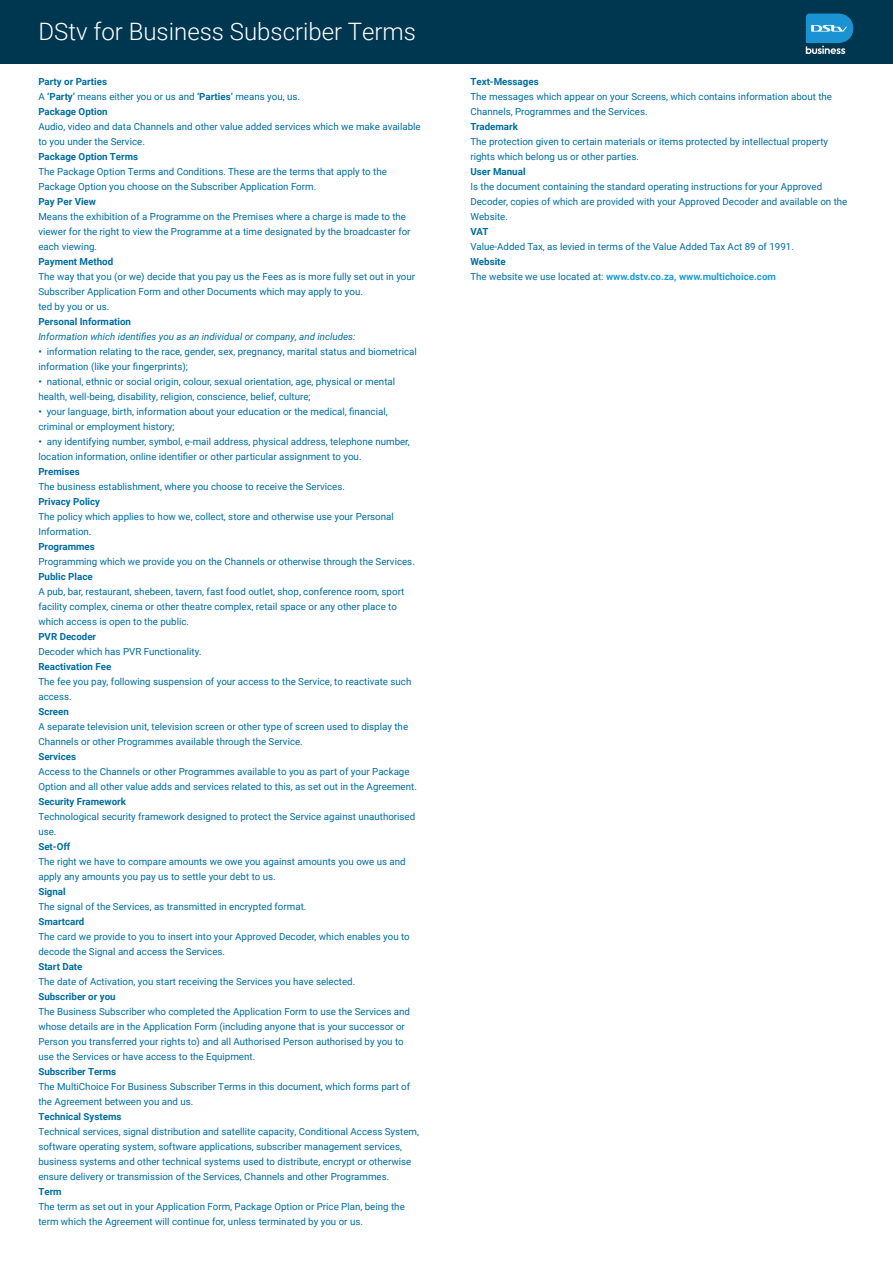
<style>
.page{position:relative;width:893px;height:1263px;background:#fff}
.page>*{position:absolute;margin:0;border:0;box-sizing:border-box;transform-origin:0 0}
.t1{font:300 24px "Roboto";color:#fff}
.t2{font:9.75px/15px "Roboto";color:#006d9f}
.t3{font:700 9.75px/15px "Roboto";color:#006d9f}
.t4{font:700 9.75px/15px "Roboto";color:#1e9dd8}
.t5{font:italic 9.75px "Roboto";color:#006d9f}
.s1{font-weight:400}
.s2{font-weight:700}
.s3{color:#006d9f}
.s4{font-weight:400;color:#006d9f}
</style>
<div class="page">
<div style="left:0;top:0;width:893px;height:64px;background:#003750"></div>
<svg style="left:806px;top:14px;width:47px;height:40px"></svg>
<h1 class="t1" style="left:38px;top:15px;width:379px">DStv for Business Subscriber Terms</h1>
<p class="t3" style="left:38px;top:74px;width:263px">Party or Parties<br><span class="s1">A</span> ‘Party’ <span class="s1">means either you or us and</span> ‘Parties’ <span class="s1">means you, us.<br></span>Package Option</p>
<p class="t2" style="left:38px;top:119px;width:384px">Audio, video and data Channels and other value added services which we make available to you under the Service.</p>
<p class="t3" style="left:38px;top:149px;width:101px">Package Option Terms</p>
<p class="t2" style="left:38px;top:164px;width:350px">The Package Option Terms and Conditions. These are the terms that apply to the<br>Package Option you choose on the Subscriber Application Form.</p>
<p class="t3" style="left:38px;top:194px;width:59px">Pay Per View</p>
<p class="t2" style="left:38px;top:209px;width:374px">Means the exhibition of a Programme on the Premises where a charge is made to the viewer for the right to view the Programme at a time designated by the broadcaster for each viewing.</p>
<p class="t3" style="left:38px;top:254px;width:76px">Payment Method</p>
<p class="t2" style="left:38px;top:269px;width:378px">The way that you (or we) decide that you pay us the Fees as is more fully set out in your<br>Subscriber Application Form and other Documents which may apply to you.<br>ted by you or us.</p>
<p class="t3" style="left:38px;top:314px;width:94px">Personal Information</p>
<p class="t5" style="left:38px;top:330px;width:319px">Information which identifies you as an individual or company, and includes:</p>
<p class="t2" style="left:38px;top:344px;width:380px"><span class="s2">•</span> information relating to the race, gender, sex, pregnancy, marital status and biometrical information (like your fingerprints);</p>
<p class="t2" style="left:38px;top:374px;width:358px"><span class="s2">•</span> national, ethnic or social origin, colour, sexual orientation, age, physical or mental health, well-being, disability, religion, conscience, belief, culture;</p>
<p class="t2" style="left:38px;top:404px;width:351px"><span class="s2">•</span> your language, birth, information about your education or the medical, financial, criminal or employment history;</p>
<p class="t2" style="left:38px;top:434px;width:373px"><span class="s2">•</span> any identifying number, symbol, e-mail address, physical address, telephone number, location information, online identifier or other particular assignment to you.</p>
<p class="t3" style="left:38px;top:464px;width:43px">Premises</p>
<p class="t2" style="left:38px;top:479px;width:308px">The business establishment, where you choose to receive the Services.</p>
<p class="t3" style="left:38px;top:494px;width:63px">Privacy Policy</p>
<p class="t2" style="left:38px;top:509px;width:357px">The policy which applies to how we, collect, store and otherwise use your Personal<br>Information.</p>
<p class="t3" style="left:38px;top:539px;width:58px">Programmes</p>
<p class="t2" style="left:38px;top:554px;width:378px">Programming which we provide you on the Channels or otherwise through the Services.</p>
<p class="t3" style="left:38px;top:569px;width:56px">Public Place</p>
<p class="t2" style="left:38px;top:584px;width:368px">A pub, bar, restaurant, shebeen, tavern, fast food outlet, shop, conference room, sport facility complex, cinema or other theatre complex, retail space or any other place to which access is open to the public.</p>
<p class="t3" style="left:38px;top:629px;width:59px">PVR Decoder</p>
<p class="t2" style="left:38px;top:644px;width:165px">Decoder which has PVR Functionality.</p>
<p class="t3" style="left:38px;top:659px;width:74px">Reactivation Fee</p>
<p class="t2" style="left:38px;top:674px;width:375px">The fee you pay, following suspension of your access to the Service, to reactivate such access.</p>
<p class="t3" style="left:38px;top:704px;width:32px">Screen</p>
<p class="t2" style="left:38px;top:719px;width:371px">A separate television unit, television screen or other type of screen used to display the<br>Channels or other Programmes available through the Service.</p>
<p class="t3" style="left:38px;top:749px;width:39px">Services</p>
<p class="t2" style="left:38px;top:764px;width:380px">Access to the Channels or other Programmes available to you as part of your Package<br>Option and all other value adds and services related to this, as set out in the Agreement.</p>
<p class="t3" style="left:38px;top:794px;width:89px">Security Framework</p>
<p class="t2" style="left:38px;top:809px;width:378px">Technological security framework designed to protect the Service against unauthorised use.</p>
<p class="t3" style="left:38px;top:839px;width:34px">Set-Off</p>
<p class="t2" style="left:38px;top:854px;width:369px">The right we have to compare amounts we owe you against amounts you owe us and apply any amounts you pay us to settle your debt to us.</p>
<p class="t3" style="left:38px;top:884px;width:29px">Signal</p>
<p class="t2" style="left:38px;top:899px;width:270px">The signal of the Services, as transmitted in encrypted format.</p>
<p class="t3" style="left:38px;top:914px;width:48px">Smartcard</p>
<p class="t2" style="left:38px;top:929px;width:373px">The card we provide to you to insert into your Approved Decoder, which enables you to decode the Signal and access the Services.</p>
<p class="t3" style="left:38px;top:959px;width:46px">Start Date</p>
<p class="t2" style="left:38px;top:974px;width:318px">The date of Activation, you start receiving the Services you have selected.</p>
<p class="t3" style="left:38px;top:989px;width:79px">Subscriber or you</p>
<p class="t2" style="left:38px;top:1004px;width:373px">The Business Subscriber who completed the Application Form to use the Services and whose details are in the Application Form (including anyone that is your successor or Person you transferred your rights to) and all Authorised Person authorised by you to use the Services or have access to the Equipment.</p>
<p class="t3" style="left:38px;top:1064px;width:79px">Subscriber Terms</p>
<p class="t2" style="left:38px;top:1079px;width:373px">The MultiChoice For Business Subscriber Terms in this document, which forms part of the Agreement between you and us.</p>
<p class="t3" style="left:38px;top:1109px;width:85px">Technical Systems</p>
<p class="t2" style="left:38px;top:1124px;width:382px">Technical services, signal distribution and satellite capacity, Conditional Access System, software operating system, software applications, subscriber management services, business systems and other technical systems used to distribute, encrypt or otherwise ensure delivery or transmission of the Services, Channels and other Programmes.</p>
<p class="t3" style="left:38px;top:1184px;width:25px">Term</p>
<p class="t2" style="left:38px;top:1199px;width:368px">The term as set out in your Application Form, Package Option or Price Plan, being the term which the Agreement will continue for, unless terminated by you or us.</p>
<p class="t3" style="left:470px;top:74px;width:70px">Text-Messages</p>
<p class="t2" style="left:470px;top:89px;width:363px">The messages which appear on your Screens, which contains information about the<br>Channels, Programmes and the Services.</p>
<p class="t3" style="left:470px;top:119px;width:49px">Trademark</p>
<p class="t2" style="left:470px;top:134px;width:359px">The protection given to certain materials or items protected by intellectual property rights which belong us or other parties.</p>
<p class="t3" style="left:470px;top:164px;width:57px">User Manual</p>
<p class="t2" style="left:470px;top:179px;width:379px">Is the document containing the standard operating instructions for your Approved<br>Decoder, copies of which are provided with your Approved Decoder and available on the<br>Website.</p>
<p class="t3" style="left:470px;top:224px;width:20px">VAT</p>
<p class="t2" style="left:470px;top:239px;width:325px">Value-Added Tax, as levied in terms of the Value Added Tax Act 89 of 1991.</p>
<p class="t4" style="left:470px;top:254px;width:307px"><span class="s3">Website<br></span><span class="s4">The website we use located at:</span> www.dstv.co.za, www.multichoice.com</p>
</div>
